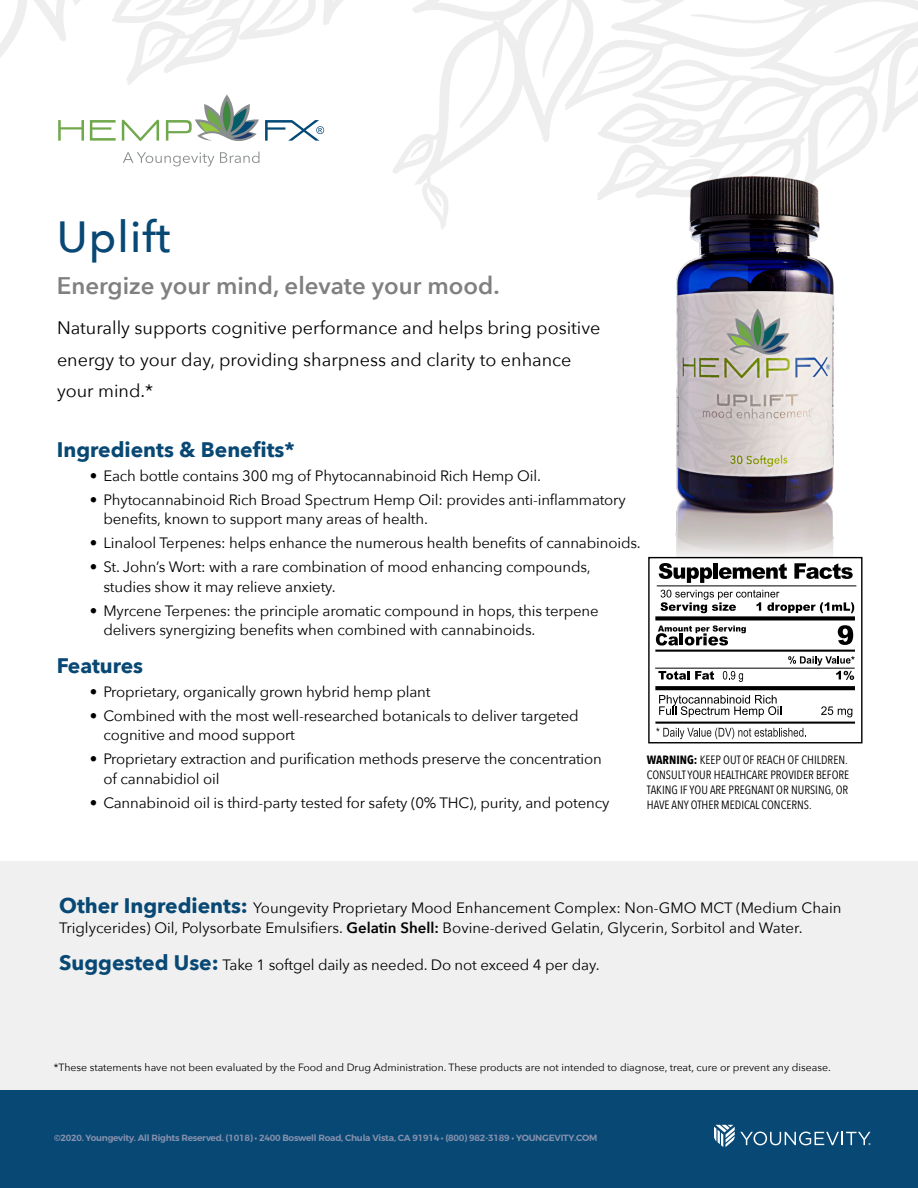
<style>
.page{position:relative;width:918px;height:1188px;background:#fff}
.page>*{position:absolute;margin:0;border:0;box-sizing:border-box;transform-origin:0 0}
.t1{font:500 43.5px "Avenir Next";letter-spacing:.025em;color:#074874}
.t2{font:600 24px "Avenir Next";color:#808080}
.t3{font:700 21px "Avenir Next";color:#074874}
.t4{font:18px/31.5px "Avenir Next";color:#000}
.t5{font:15px/19.5px "Avenir Next";letter-spacing:-.01em;color:#000}
.t6{font:12px/15px "Avenir Next Condensed";color:#000}
.t7{font:10.5px "Avenir Next";color:#000}
.t8{font:600 9px "Montserrat";letter-spacing:-.025em;color:#8691ad}
.s1{font-weight:700}
.s2{font-weight:700;font-size:21px;color:#074874}
.s3{font-weight:600}
</style>
<div class="page">
<div style="left:0;top:861px;width:918px;height:230px;background:#f0f0f0"></div>
<svg style="left:393px;top:0;width:525px;height:229px"></svg>
<svg style="left:123px;top:152px;width:91px;height:14px"></svg>
<svg style="left:220px;top:152px;width:39px;height:11px"></svg>
<div style="left:0;top:1091px;width:918px;height:97px;background:#074874"></div>
<svg style="left:714px;top:1125px;width:157px;height:22px"></svg>
<img style="left:648px;top:162px;width:212px;height:395px">
<svg style="left:0;top:0;width:429px;height:152px"></svg>
<div style="left:648px;top:557px;width:215px;height:186px;border:1px solid #000"></div>
<svg style="left:658px;top:671px;width:56px;height:9px"></svg>
<svg style="left:723px;top:671px;width:20px;height:11px"></svg>
<svg style="left:656px;top:625px;width:90px;height:21px"></svg>
<svg style="left:838px;top:625px;width:15px;height:20px"></svg>
<div style="left:655px;top:616px;width:200px;height:5px;background:#000"></div>
<hr style="left:655px;top:650px;width:200px;height:2px;background:#000">
<hr style="left:657px;top:586px;width:199px;height:1px;background:#000">
<hr style="left:655px;top:668px;width:200px;height:1px;background:#000">
<svg style="left:788px;top:656px;width:67px;height:24px"></svg>
<svg style="left:659px;top:563px;width:53px;height:20px"></svg>
<div style="left:713px;top:563px;width:5px;height:16px;background:#000"></div>
<svg style="left:719px;top:563px;width:68px;height:16px"></svg>
<svg style="left:794px;top:563px;width:59px;height:16px"></svg>
<svg style="left:661px;top:590px;width:193px;height:23px"></svg>
<svg style="left:656px;top:728px;width:150px;height:11px"></svg>
<svg style="left:659px;top:695px;width:122px;height:22px"></svg>
<svg style="left:821px;top:706px;width:31px;height:11px"></svg>
<hr style="left:655px;top:722px;width:200px;height:2px;background:#000">
<svg style="left:655px;top:686px;width:200px;height:4px"></svg>
<p class="t1" style="left:57px;top:200px;width:115px">Uplift</p>
<p class="t2" style="left:57px;top:266px;width:444px">Energize your mind, elevate your mood.</p>
<p class="t4" style="left:57px;top:312px;width:545px">Naturally supports cognitive performance and helps bring positive energy to your day, providing sharpness and clarity to enhance your mind.*</p>
<p class="t3" style="left:57px;top:431px;width:239px">Ingredients &amp; Benefits*</p>
<p class="t5" style="left:90px;top:465px;width:453px">• Each bottle contains 300 mg of Phytocannabinoid Rich Hemp Oil.</p>
<p class="t5" style="left:103px;top:489px;width:524px;text-indent:-14px">• Phytocannabinoid Rich Broad Spectrum Hemp Oil: provides anti-inflammatory benefits, known to support many areas of health.</p>
<p class="t5" style="left:90px;top:533px;width:552px">• Linalool Terpenes: helps enhance the numerous health benefits of cannabinoids.</p>
<p class="t5" style="left:103px;top:557px;width:489px;text-indent:-14px">• St. John’s Wort: with a rare combination of mood enhancing compounds, studies show it may relieve anxiety.</p>
<p class="t5" style="left:103px;top:600px;width:497px;text-indent:-14px">• Myrcene Terpenes: the principle aromatic compound in hops, this terpene delivers synergizing benefits when combined with cannabinoids.</p>
<p class="t3" style="left:57px;top:647px;width:88px">Features</p>
<p class="t5" style="left:90px;top:681px;width:342px">• Proprietary, organically grown hybrid hemp plant</p>
<p class="t5" style="left:103px;top:705px;width:477px;text-indent:-14px">• Combined with the most well-researched botanicals to deliver targeted cognitive and mood support</p>
<p class="t5" style="left:103px;top:749px;width:500px;text-indent:-14px">• Proprietary extraction and purification methods preserve the concentration of cannabidiol oil</p>
<p class="t5" style="left:90px;top:792px;width:521px">• Cannabinoid oil is third-party tested for safety (0% THC), purity, and potency</p>
<p class="t6" style="left:647px;top:751px;width:204px"><span class="s1">WARNING:</span> KEEP OUT OF REACH OF CHILDREN.<br>CONSULT YOUR HEALTHCARE PROVIDER BEFORE TAKING IF YOU ARE PREGNANT OR NURSING, OR HAVE ANY OTHER MEDICAL CONCERNS.</p>
<p class="t5" style="left:59px;top:898px;width:784px"><span class="s2">Other Ingredients:</span> Youngevity Proprietary Mood Enhancement Complex: Non-GMO MCT (Medium Chain<br>Triglycerides) Oil, Polysorbate Emulsifiers. <span class="s3">Gelatin Shell:</span> Bovine-derived Gelatin, Glycerin, Sorbitol and Water.</p>
<p class="t5" style="left:59px;top:955px;width:542px"><span class="s2">Suggested Use:</span> Take 1 softgel daily as needed. Do not exceed 4 per day.</p>
<p class="t7" style="left:54px;top:1059px;width:778px">*These statements have not been evaluated by the Food and Drug Administration. These products are not intended to diagnose, treat, cure or prevent any disease.</p>
<p class="t8" style="left:54px;top:1132px;width:545px">©2020. Youngevity. All Rights Reserved. (1018) • 2400 Boswell Road, Chula Vista, CA 91914 • (800) 982-3189 • YOUNGEVITY.COM</p>
</div>
